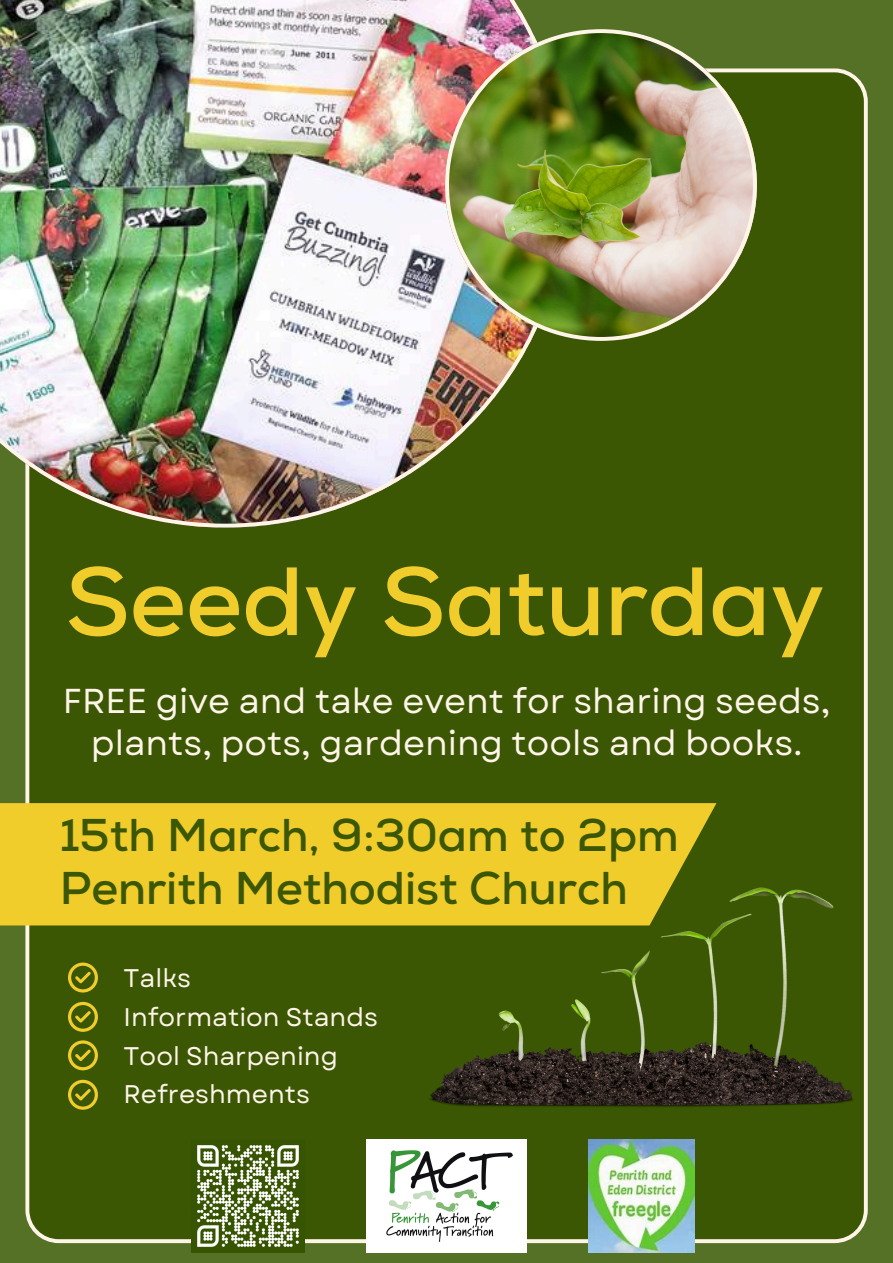
<style>
.page{position:relative;width:893px;height:1263px;background:#547125}
.page>*{position:absolute;margin:0;border:0;box-sizing:border-box;transform-origin:0 0}
.t1{font:700 96.6px "Nexa";color:#f1cd2c}
.t2{font:700 45.83px/52.9px "Nexa";color:#3b5703}
.t3{font:34.5px/41.6px "Garet";color:#fef4e8;text-align:center}
.t4{font:25.5px "Garet";color:#fef4e8}
</style>
<div class="page">
<div style="left:25px;top:68px;width:842px;height:1175px;background:#3b5703"></div>
<img style="left:0;top:0;width:568px;height:528px">
<img style="left:445px;top:29px;width:312px;height:312px">
<svg style="left:68px;top:1002px;width:30px;height:30px"></svg>
<svg style="left:68px;top:1040px;width:30px;height:30px"></svg>
<svg style="left:68px;top:1080px;width:30px;height:29px"></svg>
<img style="left:427px;top:888px;width:428px;height:220px">
<img style="left:367px;top:1139px;width:159px;height:113px">
<svg style="left:68px;top:962px;width:30px;height:30px"></svg>
<img style="left:589px;top:1139px;width:105px;height:113px">
<div style="left:0;top:803px;width:716px;height:122px;background:#f1cd2c"></div>
<img style="left:191px;top:1139px;width:113px;height:113px">
<h1 class="t1" style="left:66px;top:544px;width:760px">Seedy Saturday</h1>
<p class="t3" style="left:63px;top:680px;width:769px">FREE give and take event for sharing seeds, plants, pots, gardening tools and books.</p>
<p class="t2" style="left:60px;top:810px;width:620px">15th March, 9:30am to 2pm<br>Penrith Methodist Church</p>
<h3 class="t4" style="left:124px;top:960px;width:69px">Talks</h3>
<p class="t4" style="left:124px;top:999px;width:256px">Information Stands</p>
<p class="t4" style="left:124px;top:1037px;width:216px">Tool Sharpening</p>
<p class="t4" style="left:124px;top:1076px;width:188px">Refreshments</p>
</div>
